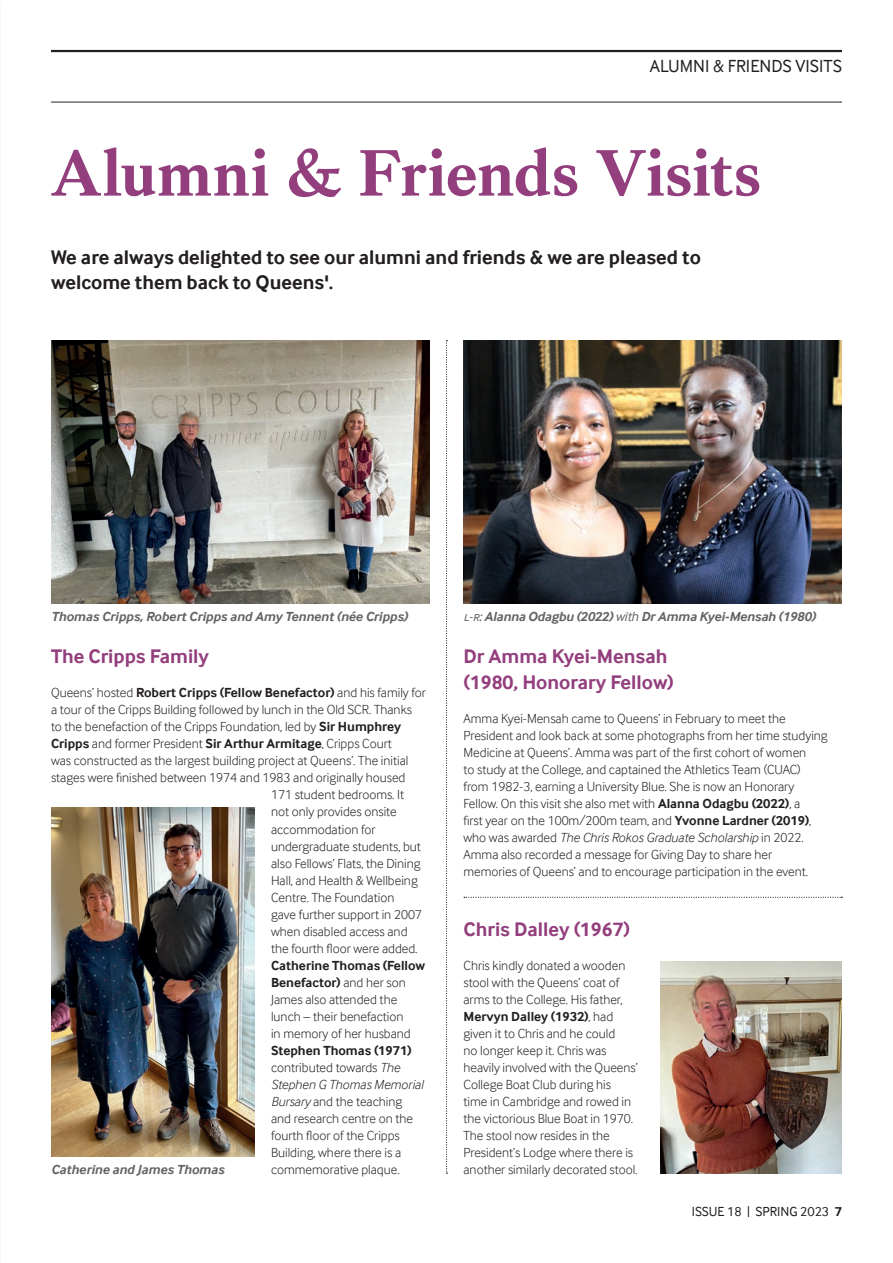
<style>
.page{position:relative;width:893px;height:1263px;background:#fff}
.page>*{position:absolute;margin:0;border:0;box-sizing:border-box;transform-origin:0 0}
.t1{font:700 67.5px "Kings Caslon";letter-spacing:-.01em;color:#933e7d}
.t2{font:700 20.25px/25.5px "Inter Face";color:#231f20}
.t3{font:700 20.25px/25.5px "Inter Face";color:#933e7d}
.t4{font:18px "Inter Face";color:#231f20}
.t5{font:300 13.5px/17px "Inter Face";color:#231f20}
.t6{font:italic 700 13.5px "Inter Face";color:#636366}
.t7{font:700 13.5px "Inter Face";color:#231f20}
.t8{font:13.5px "Inter Face";color:#231f20}
.s1{font-family:"Palatino Linotype"}
.s2{font-weight:300}
.s3{font-weight:700}
.s4{font-style:italic}
.s5{font-weight:400}
</style>
<div class="page">
<hr style="left:51px;top:102px;width:791px;height:1px;background:#231f20">
<hr style="left:51px;top:50px;width:791px;height:2px;background:#231f20">
<img style="left:463px;top:340px;width:379px;height:264px">
<img style="left:660px;top:961px;width:182px;height:213px">
<svg style="left:464px;top:897px;width:378px;height:1px"></svg>
<svg style="left:446px;top:340px;width:1px;height:834px"></svg>
<img style="left:51px;top:808px;width:203px;height:349px">
<img style="left:51px;top:340px;width:378px;height:264px">
<h3 class="t4" style="left:650px;top:56px;width:194px">ALUMNI &amp; FRIENDS VISITS</h3>
<h1 class="t1" style="left:51px;top:133px;width:712px">Alumni <span class="s1">&amp;</span> Friends Visits</h1>
<h2 class="t2" style="left:51px;top:244px;width:651px">We are always delighted to see our alumni and friends &amp; we are pleased to welcome them back to Queens'.</h2>
<p class="t6" style="left:51px;top:608px;width:358px">Thomas Cripps, Robert Cripps and Amy Tennent (née Cripps)</p>
<h2 class="t3" style="left:51px;top:644px;width:160px">The Cripps Family</h2>
<p class="t7" style="left:51px;top:685px;width:376px"><span class="s2">Queens’ hosted</span> Robert Cripps (Fellow Benefactor) <span class="s2">and his family for</span></p>
<p class="t5" style="left:51px;top:701px;width:362px">a tour of the Cripps Building followed by lunch in the Old SCR. Thanks</p>
<p class="t5" style="left:51px;top:718px;width:352px">to the benefaction of the Cripps Foundation, led by <span class="s3">Sir Humphrey</span></p>
<p class="t5" style="left:51px;top:735px;width:342px"><span class="s3">Cripps</span> and former President <span class="s3">Sir Arthur Armitage</span>, Cripps Court</p>
<p class="t5" style="left:51px;top:752px;width:359px">was constructed as the largest building project at Queens’. The initial</p>
<p class="t5" style="left:51px;top:769px;width:356px">stages were finished between 1974 and 1983 and originally housed</p>
<p class="t5" style="left:271px;top:786px;width:135px">171 student bedrooms. It</p>
<p class="t5" style="left:271px;top:803px;width:127px">not only provides onsite</p>
<p class="t5" style="left:271px;top:820px;width:106px">accommodation for</p>
<p class="t5" style="left:271px;top:837px;width:151px">undergraduate students, but</p>
<p class="t5" style="left:271px;top:854px;width:151px">also Fellows’ Flats, the Dining</p>
<p class="t5" style="left:271px;top:871px;width:148px">Hall, and Health &amp; Wellbeing</p>
<p class="t5" style="left:271px;top:888px;width:125px">Centre. The Foundation</p>
<p class="t5" style="left:271px;top:905px;width:152px">gave further support in 2007</p>
<p class="t5" style="left:271px;top:922px;width:138px">when disabled access and</p>
<p class="t5" style="left:271px;top:939px;width:148px">the fourth floor were added.</p>
<p class="t5" style="left:271px;top:956px;width:156px"><span class="s3">Catherine Thomas (Fellow<br>Benefactor)</span> and her son<br>James also attended the lunch – their benefaction<br>in memory of her husband</p>
<p class="t5" style="left:271px;top:1042px;width:154px"><span class="s3">Stephen Thomas (1971) </span>contributed towards <span class="s4">The<br>Stephen G Thomas Memorial<br>Bursary</span> and the teaching and research centre on the fourth floor of the Cripps<br>Building, where there is a commemorative plaque.</p>
<p class="t6" style="left:51px;top:1161px;width:175px">Catherine and James Thomas</p>
<p class="t6" style="left:463px;top:608px;width:354px"><span class="s5">L-R:</span> Alanna Odagbu (2022) <span class="s5">with</span> Dr Amma Kyei-Mensah (1980)</p>
<h2 class="t3" style="left:463px;top:644px;width:212px">Dr Amma Kyei-Mensah (1980, Honorary Fellow)</h2>
<p class="t5" style="left:463px;top:710px;width:366px">Amma Kyei-Mensah came to Queens’ in February to meet the President and look back at some photographs from her time studying Medicine at Queens’. Amma was part of the first cohort of women<br>to study at the College, and captained the Athletics Team (CUAC) from 1982-3, earning a University Blue. She is now an Honorary Fellow. On this visit she also met with <span class="s3">Alanna Odagbu (2022)</span>, a<br>first year on the 100m/200m team, and <span class="s3">Yvonne Lardner (2019)</span>, who was awarded <span class="s4">The Chris Rokos Graduate Scholarship</span> in 2022.<br>Amma also recorded a message for Giving Day to share her memories of Queens’ and to encourage participation in the event.</p>
<h2 class="t3" style="left:463px;top:916px;width:168px">Chris Dalley (1967)</h2>
<p class="t5" style="left:463px;top:956px;width:176px">Chris kindly donated a wooden stool with the Queens’ coat of arms to the College. His father,<br><span class="s3">Mervyn Dalley (1932)</span>, had given it to Chris and he could<br>no longer keep it. Chris was heavily involved with the Queens’<br>College Boat Club during his time in Cambridge and rowed in the victorious Blue Boat in 1970.<br>The stool now resides in the<br>President’s Lodge where there is another similarly decorated stool.</p>
<p class="t8" style="left:692px;top:1204px;width:152px">ISSUE 18 | SPRING 2023 <span class="s3">7</span></p>
</div>
